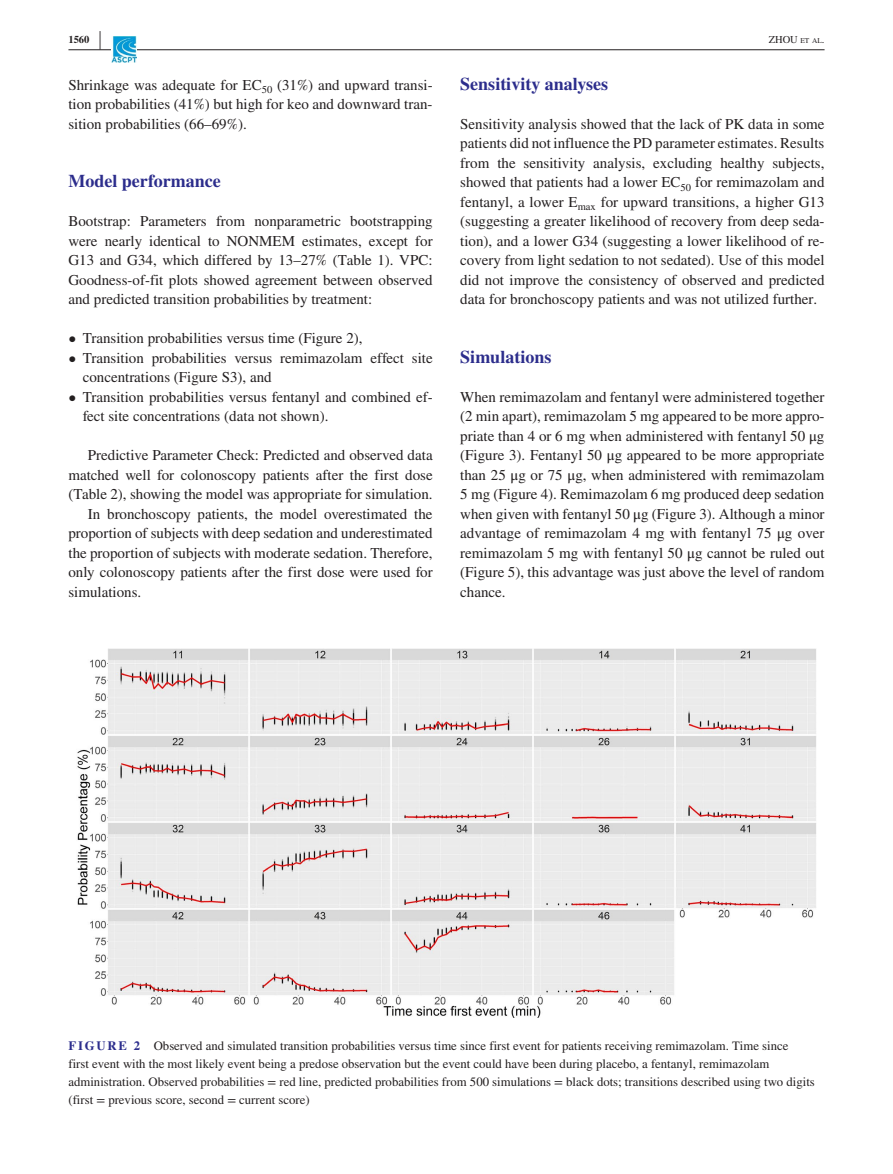
<style>
.page{position:relative;width:893px;height:1174px;background:#fff}
.page>*{position:absolute;margin:0;border:0;box-sizing:border-box;transform-origin:0 0}
.t1{font:700 25.95px "STIX";color:#231f20;scale:.36 1}
.t2{font:700 18px "STIX";color:#2c2d8c}
.t3{font:15px/19.5px "STIX";color:#231f20;text-align:justify}
.t4{font:12.75px/18px "STIX";color:#231f20}
.t5{font:10.5px "STIX";color:#231f20}
.t6{font:700 10.5px "STIX";color:#231f20}
.s1{font-size:7.35px}
.s2{font-weight:700;color:#2c2d8c}
</style>
<div class="page">
<hr style="left:68px;top:49px;width:756px;height:1px;background:#231f20">
<img style="left:111px;top:37px;width:26px;height:25px">
<img style="left:77px;top:648px;width:739px;height:369px">
<p class="t6" style="left:68px;top:33px;width:22px">1560</p>
<h1 class="t1" style="left:99px;top:25px;width:7px">|</h1>
<p class="t5" style="left:769px;top:32px;width:57px">ZHOU <span class="s1">et al</span>.</p>
<p class="t3" style="left:68px;top:76px;width:366px">Shrinkage was adequate for EC<sub>50</sub> (31%) and upward transi&shy;tion probabilities (41%) but high for keo and downward tran&shy;sition probabilities (66–69%).</p>
<p class="t2" style="left:460px;top:73px;width:149px">Sensitivity analyses</p>
<p class="t3" style="left:460px;top:115px;width:366px">Sensitivity analysis showed that the lack of PK data in some patients did not influence the PD parameter estimates. Results from the sensitivity analysis, excluding healthy subjects, showed that patients had a lower EC<sub>50</sub> for remimazolam and fentanyl, a lower E<sub>max</sub> for upward transitions, a higher G13 (suggesting a greater likelihood of recovery from deep seda&shy;tion), and a lower G34 (suggesting a lower likelihood of re&shy;covery from light sedation to not sedated). Use of this model did not improve the consistency of observed and predicted data for bronchoscopy patients and was not utilized further.</p>
<p class="t2" style="left:68px;top:170px;width:154px">Model performance</p>
<p class="t3" style="left:68px;top:212px;width:366px">Bootstrap: Parameters from nonparametric bootstrapping were nearly identical to NONMEM estimates, except for G13 and G34, which differed by 13–27% (Table 1). VPC:<br>Goodness-of-fit plots showed agreement between observed and predicted transition probabilities by treatment:</p>
<p class="t3" style="left:68px;top:329px;width:296px">• Transition probabilities versus time (Figure 2),</p>
<p class="t3" style="left:83px;top:349px;width:351px;text-indent:-14px">• Transition probabilities versus remimazolam effect site concentrations (Figure S3), and</p>
<p class="t3" style="left:83px;top:388px;width:351px;text-indent:-14px">• Transition probabilities versus fentanyl and combined ef&shy;fect site concentrations (data not shown).</p>
<p class="t3" style="left:88px;top:446px;width:346px">Predictive Parameter Check: Predicted and observed data</p>
<p class="t3" style="left:68px;top:466px;width:366px">matched well for colonoscopy patients after the first dose</p>
<p class="t3" style="left:68px;top:485px;width:366px">(Table 2), showing the model was appropriate for simulation.</p>
<p class="t3" style="left:88px;top:505px;width:346px">In bronchoscopy patients, the model overestimated the</p>
<p class="t3" style="left:68px;top:524px;width:366px">proportion of subjects with deep sedation and underestimated</p>
<p class="t3" style="left:68px;top:544px;width:366px">the proportion of subjects with moderate sedation. Therefore,</p>
<p class="t3" style="left:68px;top:563px;width:366px">only colonoscopy patients after the first dose were used for</p>
<p class="t3" style="left:68px;top:583px;width:74px">simulations.</p>
<p class="t2" style="left:460px;top:346px;width:93px">Simulations</p>
<p class="t3" style="left:460px;top:388px;width:366px">When remimazolam and fentanyl were administered together (2 min apart), remimazolam 5 mg appeared to be more appro&shy;priate than 4 or 6 mg when administered with fentanyl 50 μg (Figure 3). Fentanyl 50 μg appeared to be more appropriate than 25 μg or 75 μg, when administered with remimazolam 5 mg (Figure 4). Remimazolam 6 mg produced deep sedation when given with fentanyl 50 μg (Figure 3). Although a minor advantage of remimazolam 4 mg with fentanyl 75 μg over remimazolam 5 mg with fentanyl 50 μg cannot be ruled out (Figure 5), this advantage was just above the level of random chance.</p>
<p class="t4" style="left:68px;top:1037px;width:748px"><span class="s2">FIGURE 2</span> Observed and simulated transition probabilities versus time since first event for patients receiving remimazolam. Time since<br>first event with the most likely event being a predose observation but the event could have been during placebo, a fentanyl, remimazolam administration. Observed probabilities = red line, predicted probabilities from 500 simulations = black dots; transitions described using two digits (first = previous score, second = current score)</p>
</div>
